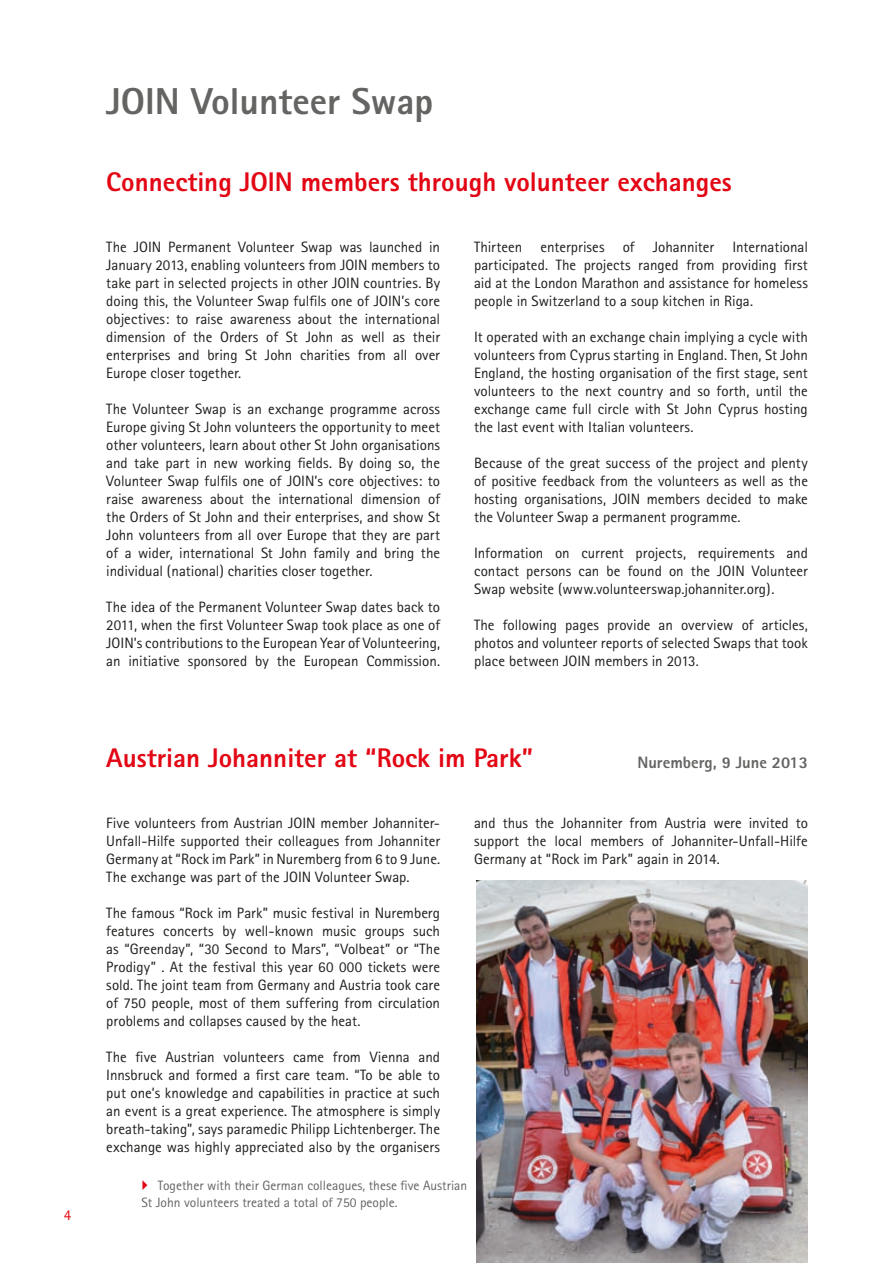
<style>
.page{position:relative;width:893px;height:1263px;background:#fff}
.page>*{position:absolute;margin:0;border:0;box-sizing:border-box;transform-origin:0 0}
.t1{font:800 37.5px "Rotis Sans Serif";color:#646463}
.t2{font:800 27px "Rotis Sans Serif";color:#e30614}
.t3{font:800 16.5px "Rotis Sans Serif";color:#646463}
.t4{font:15px/18px "Rotis Sans Serif";color:#1d1d1b;text-align:justify}
.t5{font:15px "Rotis Sans Serif";color:#e30614}
.t6{font:13.5px/16.2px "Rotis Sans Serif";color:#646463}
</style>
<div class="page">
<img style="left:476px;top:880px;width:332px;height:383px">
<p class="t5" style="left:64px;top:1206px;width:9px">4</p>
<h1 class="t1" style="left:106px;top:78px;width:329px">JOIN Volunteer Swap</h1>
<h2 class="t2" style="left:106px;top:165px;width:627px">Connecting JOIN members through volunteer exchanges</h2>
<p class="t4" style="left:106px;top:238px;width:335px">The JOIN Permanent Volunteer Swap was launched in January 2013, enabling volunteers from JOIN members to take part in selected projects in other JOIN countries. By doing this, the Volunteer Swap fulfils one of JOIN’s core objectives: to raise awareness about the international dimension of the Orders of St John as well as their enterprises and bring St John charities from all over Europe closer together.</p>
<p class="t4" style="left:106px;top:400px;width:335px">The Volunteer Swap is an exchange programme across Europe giving St John volunteers the opportunity to meet other volunteers, learn about other St John organisations and take part in new working fields. By doing so, the Volunteer Swap fulfils one of JOIN’s core objectives: to raise awareness about the international dimension of the Orders of St John and their enterprises, and show St John volunteers from all over Europe that they are part of a wider, international St John family and bring the individual (national) charities closer together.</p>
<p class="t4" style="left:106px;top:598px;width:335px">The idea of the Permanent Volunteer Swap dates back to 2011, when the first Volunteer Swap took place as one of JOIN’s contributions to the European Year of Volunteering, an initiative sponsored by the European Commission.</p>
<p class="t4" style="left:474px;top:238px;width:335px">Thirteen enterprises of Johanniter International participated. The projects ranged from providing first aid at the London Marathon and assistance for homeless people in Switzerland to a soup kitchen in Riga.</p>
<p class="t4" style="left:474px;top:328px;width:335px">It operated with an exchange chain implying a cycle with volunteers from Cyprus starting in England. Then, St John England, the hosting organisation of the first stage, sent volunteers to the next country and so forth, until the exchange came full circle with St John Cyprus hosting the last event with Italian volunteers.</p>
<p class="t4" style="left:474px;top:454px;width:335px">Because of the great success of the project and plenty of positive feedback from the volunteers as well as the hosting organisations, JOIN members decided to make the Volunteer Swap a permanent programme.</p>
<p class="t4" style="left:474px;top:544px;width:335px">Information on current projects, requirements and contact persons can be found on the JOIN Volunteer Swap website (www.volunteerswap.johanniter.org).</p>
<p class="t4" style="left:474px;top:616px;width:335px">The following pages provide an overview of articles, photos and volunteer reports of selected Swaps that took place between JOIN members in 2013.</p>
<h2 class="t2" style="left:106px;top:741px;width:428px">Austrian Johanniter at “Rock im Park”</h2>
<p class="t3" style="left:637px;top:752px;width:172px">Nuremberg, 9 June 2013</p>
<p class="t4" style="left:106px;top:814px;width:335px">Five volunteers from Austrian JOIN member Johanniter-Unfall-Hilfe supported their colleagues from Johanniter Germany at “Rock im Park” in Nuremberg from 6 to 9 June.<br>The exchange was part of the JOIN Volunteer Swap.</p>
<p class="t4" style="left:106px;top:904px;width:335px">The famous “Rock im Park” music festival in Nuremberg features concerts by well-known music groups such as “Greenday”, “30 Second to Mars”, “Volbeat” or “The Prodigy” . At the festival this year 60 000 tickets were sold. The joint team from Germany and Austria took care of 750 people, most of them suffering from circulation problems and collapses caused by the heat.</p>
<p class="t4" style="left:106px;top:1048px;width:335px">The five Austrian volunteers came from Vienna and Innsbruck and formed a first care team. “To be able to put one’s knowledge and capabilities in practice at such an event is a great experience. The atmosphere is simply breath-taking”, says paramedic Philipp Lichtenberger. The exchange was highly appreciated also by the organisers</p>
<p class="t4" style="left:474px;top:814px;width:335px">and thus the Johanniter from Austria were invited to support the local members of Johanniter-Unfall-Hilfe Germany at “Rock im Park” again in 2014.</p>
<p class="t6" style="left:141px;top:1177px;width:327px;text-indent:16px">Together with their German colleagues, these five Austrian<br>St John volunteers treated a total of 750 people.</p>
</div>
